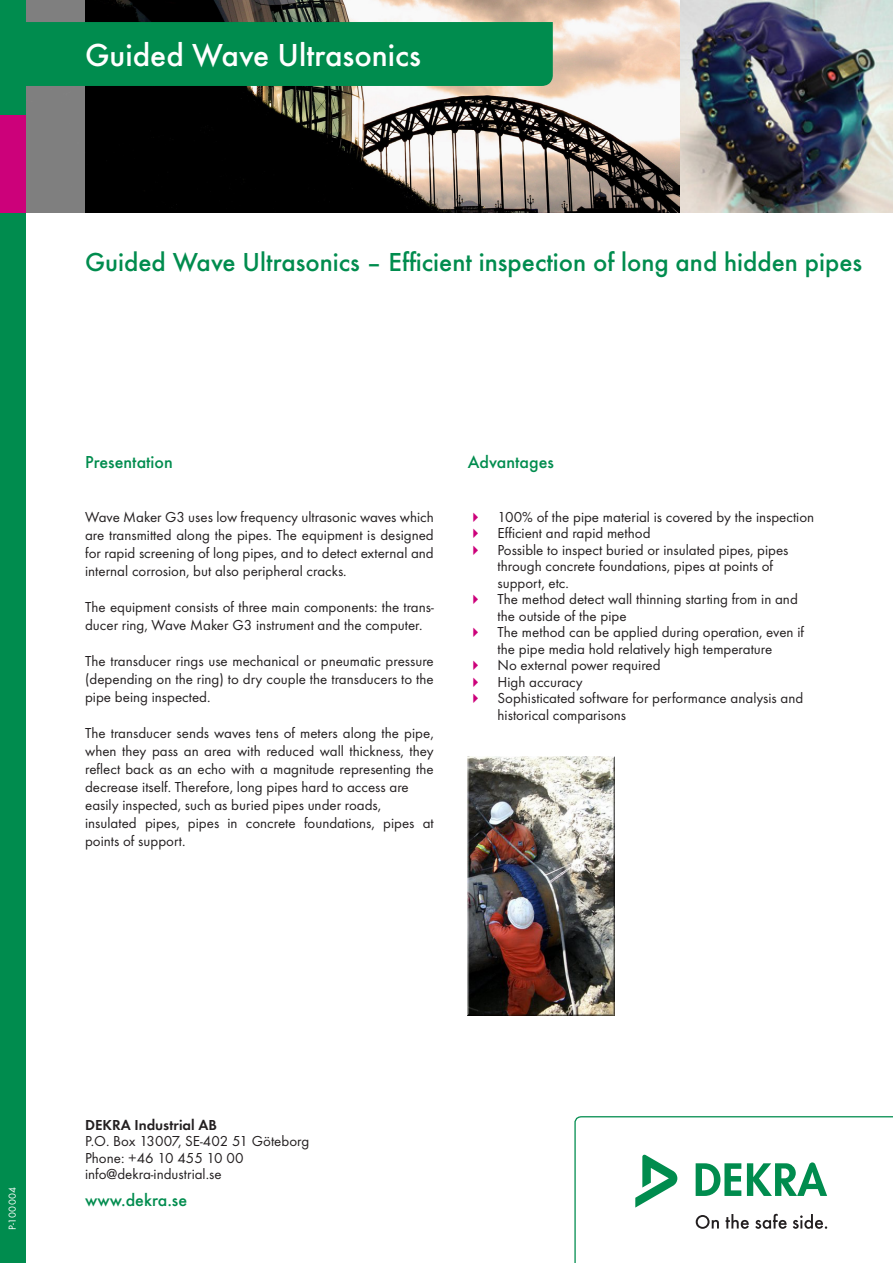
<style>
.page{position:relative;width:893px;height:1263px;background:#fff}
.page>*{position:absolute;margin:0;border:0;box-sizing:border-box;transform-origin:0 0}
.Headline{font:500 33px "Futura T";color:#fff}
.Headline-2{font:500 27px "Futura T";color:#008c4e}
.Zwischenüberschrift{font:500 18px "Futura T";color:#008c4e}
.Heading_2{font:500 18px "Futura T";color:#008c4e}
.Copy{font:15px/18px "Futura T Boo";color:#231f20}
.t1{font:15px "Futura T Dem";color:#231f20}
.t2{font:10.5px "Futura T Boo";letter-spacing:.04em;color:#fff}
</style>
<div class="page">
<svg style="left:574px;top:1116px;width:319px;height:147px"></svg>
<svg style="left:696px;top:1163px;width:45px;height:33px"></svg>
<svg style="left:747px;top:1162px;width:80px;height:34px"></svg>
<svg style="left:635px;top:1155px;width:42px;height:52px"></svg>
<svg style="left:696px;top:1215px;width:23px;height:14px"></svg>
<svg style="left:726px;top:1214px;width:23px;height:15px"></svg>
<svg style="left:755px;top:1214px;width:32px;height:15px"></svg>
<svg style="left:793px;top:1214px;width:34px;height:15px"></svg>
<img style="left:680px;top:0;width:213px;height:213px">
<svg style="left:85px;top:0;width:595px;height:213px"></svg>
<div style="left:26px;top:0;width:59px;height:213px;background:#7f7f7f"></div>
<div style="left:0;top:213px;width:26px;height:1050px;background:#008c4e"></div>
<div style="left:0;top:86px;width:26px;height:127px;background:#cc017a"></div>
<div style="left:0;top:0;width:26px;height:115px;background:#008c4e"></div>
<div style="left:26px;top:22px;width:527px;height:64px;background:#008c4e"></div>
<img style="left:468px;top:757px;width:146px;height:259px">
<p class="Headline" style="left:85px;top:36px;width:337px">Guided Wave Ultrasonics</p>
<p class="Headline-2" style="left:85px;top:246px;width:779px">Guided Wave Ultrasonics – Efficient inspection of long and hidden pipes</p>
<p class="Zwischenüberschrift" style="left:85px;top:451px;width:89px">Presentation</p>
<p class="Copy" style="left:85px;top:508px;width:350px;text-align:justify">Wave Maker G3 uses low frequency ultrasonic waves which are transmitted along the pipes. The equipment is designed for rapid screening of long pipes, and to detect external and internal corrosion, but also peripheral cracks.</p>
<p class="Copy" style="left:85px;top:598px;width:350px">The equipment consists of three main components: the trans&shy;ducer ring, Wave Maker G3 instrument and the computer.</p>
<p class="Copy" style="left:85px;top:652px;width:350px;text-align:justify">The transducer rings use mechanical or pneumatic pressure (depending on the ring) to dry couple the transducers to the pipe being inspected.</p>
<p class="Copy" style="left:85px;top:724px;width:350px;text-align:justify">The transducer sends waves tens of meters along the pipe, when they pass an area with reduced wall thickness, they reflect back as an echo with a magnitude representing the decrease itself. Therefore, long pipes hard to access are</p>
<p class="Copy" style="left:85px;top:796px;width:298px">easily inspected, such as buried pipes under roads,</p>
<p class="Copy" style="left:85px;top:814px;width:350px">insulated pipes, pipes in concrete foundations, pipes at points of support.</p>
<p class="Zwischenüberschrift" style="left:468px;top:451px;width:88px">Advantages</p>
<p class="Copy" style="left:497px;top:508px;width:318px">100% of the pipe material is covered by the inspection</p>
<p class="Copy" style="left:497px;top:524px;width:155px">Efficient and rapid method</p>
<p class="Copy" style="left:497px;top:542px;width:292px;line-height:16.5px">Possible to inspect buried or insulated pipes, pipes through concrete foundations, pipes at points of support, etc.</p>
<p class="Copy" style="left:497px;top:591px;width:302px;line-height:16.5px">The method detect wall thinning starting from in and the outside of the pipe</p>
<p class="Copy" style="left:497px;top:624px;width:308px;line-height:16.5px">The method can be applied during operation, even if the pipe media hold relatively high temperature</p>
<p class="Copy" style="left:497px;top:656px;width:165px">No external power required</p>
<p class="Copy" style="left:497px;top:673px;width:87px">High accuracy</p>
<p class="Copy" style="left:497px;top:690px;width:307px;line-height:16.5px">Sophisticated software for performance analysis and historical comparisons</p>
<p class="t2" style="left:7px;top:1230px;width:45px;rotate:-90deg">P-100004</p>
<p class="t1" style="left:85px;top:1115px;width:133px">DEKRA Industrial AB</p>
<p class="Copy" style="left:85px;top:1132px;width:226px">P.O. Box 13007, SE-402 51 Göteborg</p>
<p class="Copy" style="left:85px;top:1149px;width:160px">Phone: +46 10 455 10 00</p>
<p class="Copy" style="left:85px;top:1165px;width:138px">info@dekra-industrial.se</p>
<p class="Heading_2" style="left:85px;top:1189px;width:104px">www.dekra.se</p>
</div>
